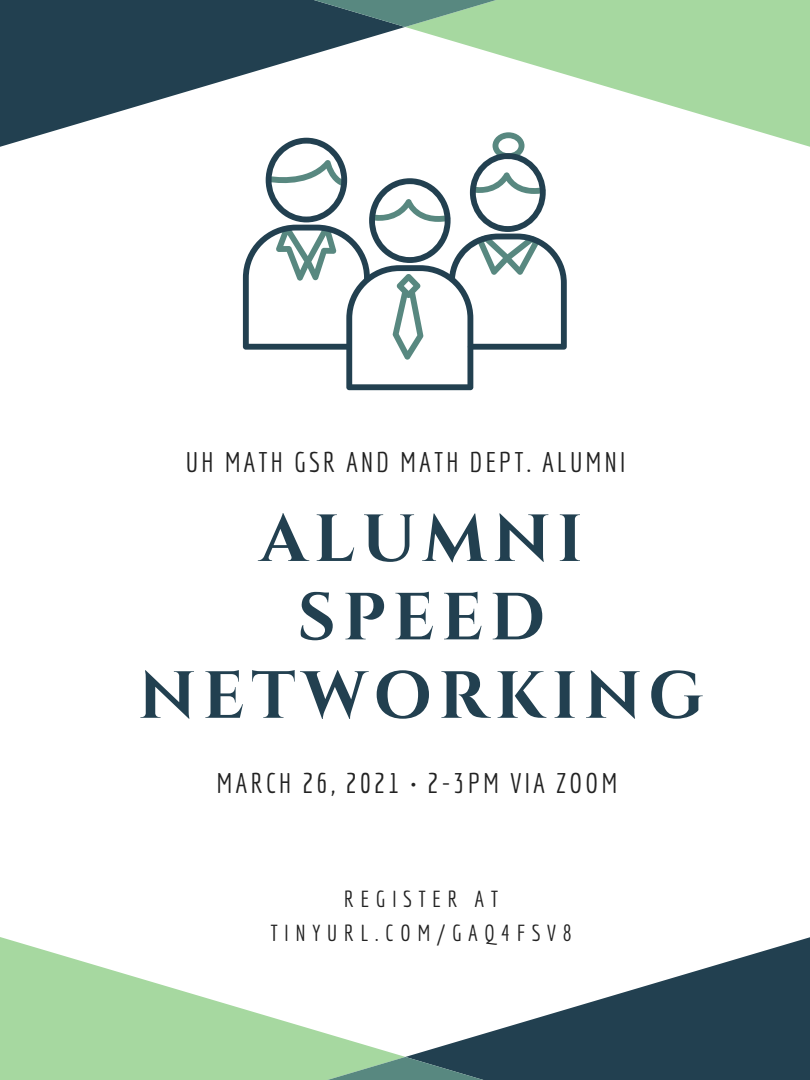
<style>
.page{position:relative;width:810px;height:1080px;background:#fff}
.page>*{position:absolute;margin:0;border:0;box-sizing:border-box;transform-origin:0 0}
.t1{font:700 66.5px/78.4px "Cinzel";letter-spacing:.1em;color:#224050;text-align:center}
.t2{font:27.75px "Economica";letter-spacing:.1em;color:#222}
.t3{font:22.62px "Economica";letter-spacing:.28em;color:#222}
</style>
<div class="page">
<svg style="left:0;top:0;width:405px;height:147px;fill:#224050"></svg>
<svg style="left:405px;top:0;width:405px;height:147px;fill:#a6d8a0"></svg>
<svg style="left:222px;top:0;width:366px;height:27px;background:#618b7a"></svg>
<svg style="left:405px;top:937px;width:405px;height:143px;fill:#224050"></svg>
<svg style="left:0;top:937px;width:405px;height:143px;fill:#a6d8a0"></svg>
<svg style="left:222px;top:1057px;width:367px;height:23px;background:#618b7a"></svg>
<svg style="left:243px;top:132px;width:324px;height:258px"></svg>
<p class="t2" style="left:185px;top:446px;width:442px">UH MATH GSR AND MATH DEPT. ALUMNI</p>
<p class="t1" style="left:138px;top:502px;width:567px">ALUMNI<br>SPEED<br>NETWORKING</p>
<p class="t2" style="left:217px;top:766px;width:403px">MARCH 26, 2021 • 2-3PM VIA ZOOM</p>
<p class="t3" style="left:344px;top:885px;width:156px">REGISTER AT</p>
<p class="t3" style="left:270px;top:920px;width:303px">TINYURL.COM/GAQ4FSV8</p>
</div>
